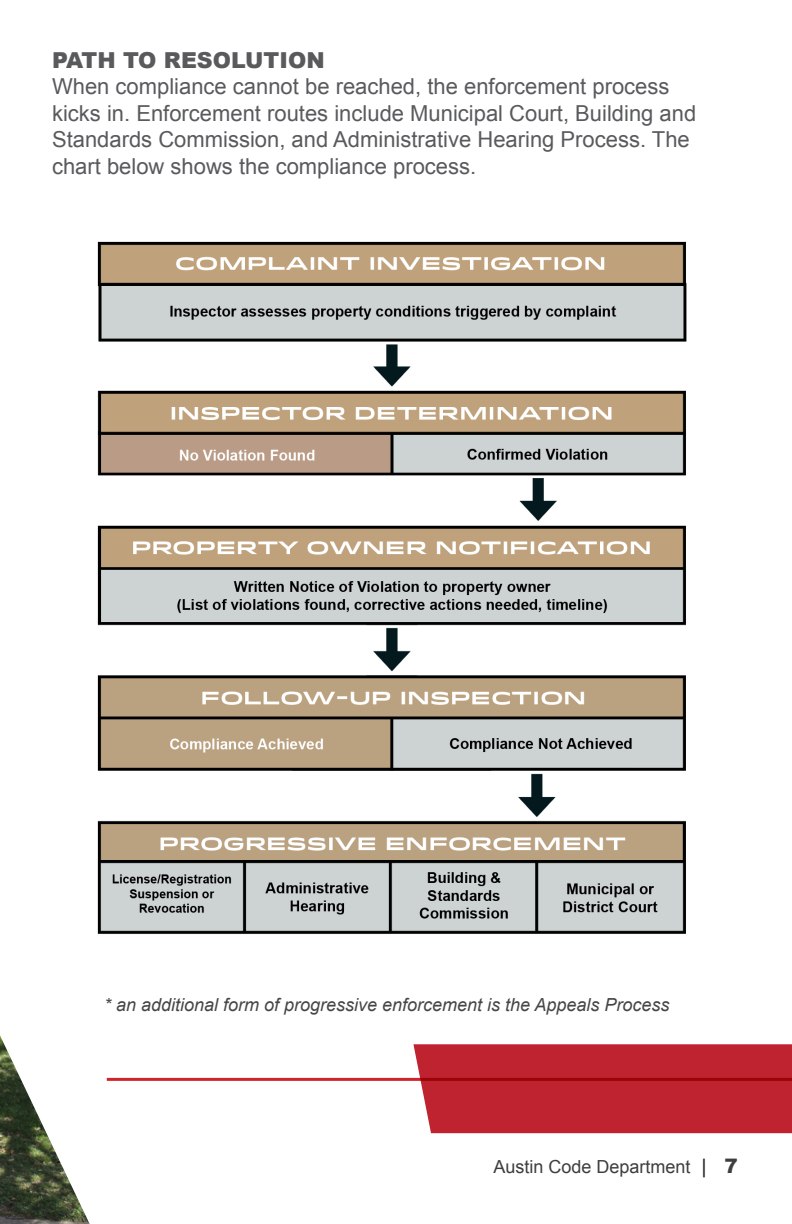
<style>
.page{position:relative;width:792px;height:1224px;background:#fff}
.page>*{position:absolute;margin:0;border:0;box-sizing:border-box;transform-origin:0 0}
.t1{font:22px/26.4px "Arial";color:#585a5c}
.t2{font:900 22px "Arial";color:#585a5c}
.t3{font:italic 18px "Arial";color:#454647}
.t4{font:18px "Arial";color:#3e3e3f}
.s1{font-size:20px;color:#231f20}
.s2{font-weight:900;font-size:20px}
</style>
<div class="page">
<hr style="left:107px;top:1078px;width:685px;height:3px;background:#d1232a">
<img style="left:0;top:1035px;width:90px;height:189px">
<img style="left:97px;top:241px;width:590px;height:693px">
<svg style="left:413px;top:1044px;width:379px;height:89px;background:#be2733"></svg>
<p class="t2" style="left:52px;top:44px;width:274px">PATH TO RESOLUTION</p>
<p class="t1" style="left:52px;top:74px;width:646px">When compliance cannot be reached, the enforcement process kicks in. Enforcement routes include Municipal Court, Building and Standards Commission, and Administrative Hearing Process. The chart below shows the compliance process.</p>
<p class="t3" style="left:104px;top:993px;width:567px">* an additional form of progressive enforcement is the Appeals Process</p>
<p class="t4" style="left:493px;top:1155px;width:246px">Austin Code Department <span class="s1">|</span> <span class="s2">7</span></p>
</div>
